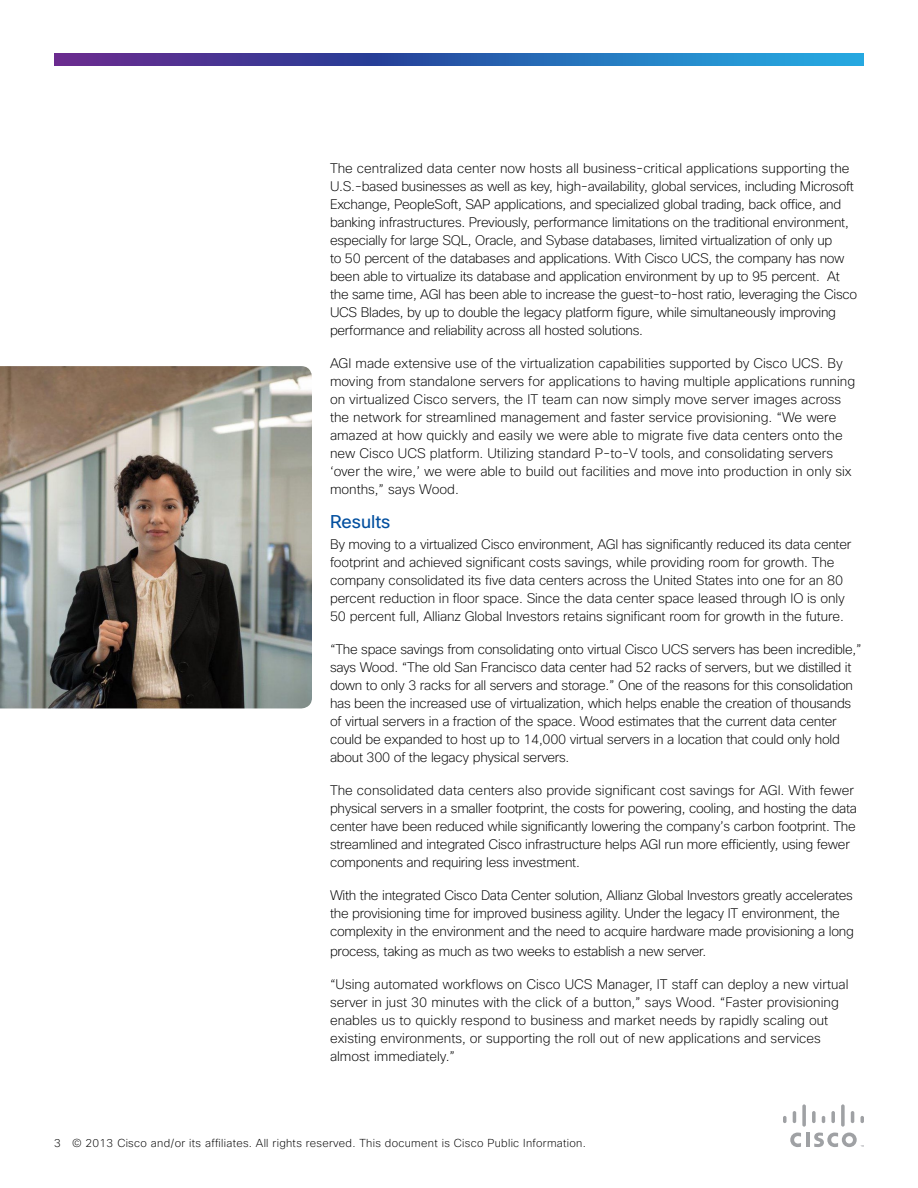
<style>
.page{position:relative;width:918px;height:1188px;background:#fff}
.page>*{position:absolute;margin:0;border:0;box-sizing:border-box;transform-origin:0 0}
.Subhead_1{font:18px "Cisco Sans";color:#024f9f}
.Body_1{font:200 13.5px/18px "Cisco Sans";letter-spacing:-.02em;color:#000}
.Body_1-2{font:200 13.5px/18px "Cisco Sans";color:#000}
.Folio{font:200 11.25px "Cisco Sans";letter-spacing:.025em;color:#000}
</style>
<div class="page">
<svg style="left:54px;top:53px;width:810px;height:12px;background:#345eae"></svg>
<hr style="left:806px;top:1133px;width:3px;height:14px;background:#9fa1a4">
<svg style="left:790px;top:1133px;width:11px;height:14px"></svg>
<svg style="left:783px;top:1116px;width:4px;height:7px"></svg>
<svg style="left:793px;top:1111px;width:3px;height:12px"></svg>
<svg style="left:802px;top:1104px;width:4px;height:23px"></svg>
<svg style="left:812px;top:1111px;width:4px;height:12px"></svg>
<svg style="left:822px;top:1116px;width:3px;height:7px"></svg>
<svg style="left:831px;top:1111px;width:4px;height:12px"></svg>
<svg style="left:841px;top:1104px;width:4px;height:23px"></svg>
<svg style="left:851px;top:1111px;width:3px;height:12px"></svg>
<svg style="left:860px;top:1116px;width:4px;height:7px"></svg>
<svg style="left:814px;top:1133px;width:50px;height:14px"></svg>
<img style="left:0;top:366px;width:312px;height:342px">
<p class="Body_1" style="left:330px;top:159px;width:529px">The centralized data center now hosts all business-critical applications supporting the U.S.-based businesses as well as key, high-availability, global services, including Microsoft Exchange, PeopleSoft, SAP applications, and specialized global trading, back office, and banking infrastructures. Previously, performance limitations on the traditional environment, especially for large SQL, Oracle, and Sybase databases, limited virtualization of only up<br>to 50 percent of the databases and applications. With Cisco UCS, the company has now been able to virtualize its database and application environment by up to 95 percent. At the same time, AGI has been able to increase the guest-to-host ratio, leveraging the Cisco UCS Blades, by up to double the legacy platform figure, while simultaneously improving performance and reliability across all hosted solutions.</p>
<p class="Body_1-2" style="left:330px;top:354px;width:527px">AGI made extensive use of the virtualization capabilities supported by Cisco UCS. By moving from standalone servers for applications to having multiple applications running on virtualized Cisco servers, the IT team can now simply move server images across the network for streamlined management and faster service provisioning. “We were amazed at how quickly and easily we were able to migrate five data centers onto the new Cisco UCS platform. Utilizing standard P-to-V tools, and consolidating servers ‘over the wire,’ we were able to build out facilities and move into production in only six months,” says Wood.</p>
<p class="Subhead_1" style="left:330px;top:510px;width:62px">Results</p>
<p class="Body_1" style="left:330px;top:536px;width:523px">By moving to a virtualized Cisco environment, AGI has significantly reduced its data center footprint and achieved significant costs savings, while providing room for growth. The company consolidated its five data centers across the United States into one for an 80 percent reduction in floor space. Since the data center space leased through IO is only 50 percent full, Allianz Global Investors retains significant room for growth in the future.</p>
<p class="Body_1" style="left:330px;top:641px;width:533px">“The space savings from consolidating onto virtual Cisco UCS servers has been incredible,” says Wood. “The old San Francisco data center had 52 racks of servers, but we distilled it down to only 3 racks for all servers and storage.” One of the reasons for this consolidation has been the increased use of virtualization, which helps enable the creation of thousands of virtual servers in a fraction of the space. Wood estimates that the current data center could be expanded to host up to 14,000 virtual servers in a location that could only hold about 300 of the legacy physical servers.</p>
<p class="Body_1" style="left:330px;top:782px;width:529px">The consolidated data centers also provide significant cost savings for AGI. With fewer physical servers in a smaller footprint, the costs for powering, cooling, and hosting the data center have been reduced while significantly lowering the company’s carbon footprint. The streamlined and integrated Cisco infrastructure helps AGI run more efficiently, using fewer components and requiring less investment.</p>
<p class="Body_1" style="left:330px;top:887px;width:526px">With the integrated Cisco Data Center solution, Allianz Global Investors greatly accelerates the provisioning time for improved business agility. Under the legacy IT environment, the complexity in the environment and the need to acquire hardware made provisioning a long</p>
<p class="Body_1" style="left:330px;top:942px;width:378px">process, taking as much as two weeks to establish a new server.</p>
<p class="Body_1-2" style="left:330px;top:975px;width:520px">“Using automated workflows on Cisco UCS Manager, IT staff can deploy a new virtual server in just 30 minutes with the click of a button,” says Wood. “Faster provisioning enables us to quickly respond to business and market needs by rapidly scaling out existing environments, or supporting the roll out of new applications and services almost immediately.”</p>
<p class="Folio" style="left:54px;top:1136px;width:533px">3 © 2013 Cisco and/or its affiliates. All rights reserved. This document is Cisco Public Information.</p>
</div>
